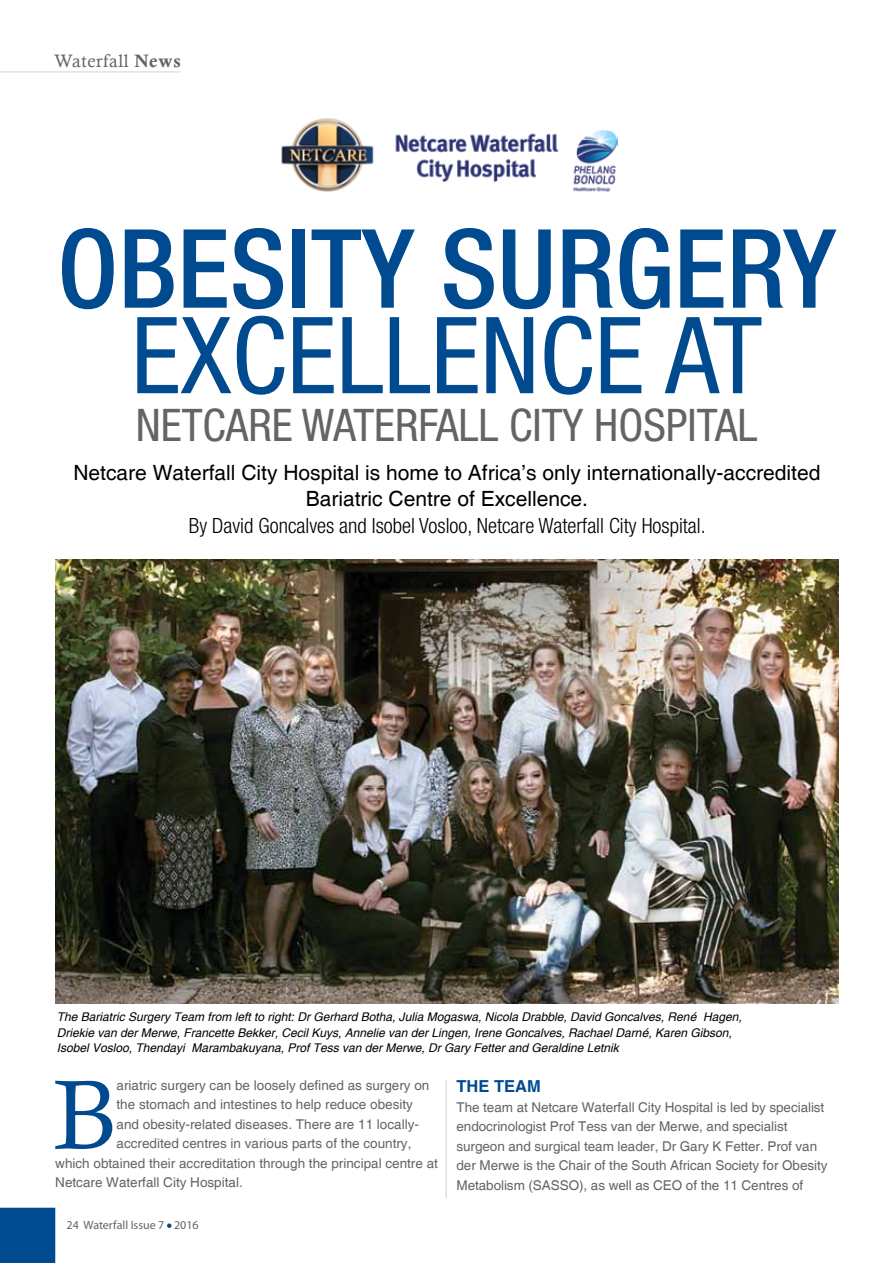
<style>
.page{position:relative;width:893px;height:1263px;background:#fff}
.page>*{position:absolute;margin:0;border:0;box-sizing:border-box;transform-origin:0 0}
.t1{font:500 condensed 109.5px "Helvetica Neue";color:#004a8f}
.t2{font:condensed 106.5px "Helvetica Neue";color:#004a8f}
.t3{font:98.55px "Calisto";color:#004a8f}
.t4{font:condensed 45px "Helvetica Neue";color:#636466}
.t5{font:21px/25.2px "Helvetica";color:#000;text-align:center}
.t6{font:300 condensed 21px "Helvetica Neue";color:#000}
.t7{font:18px "Calisto";letter-spacing:.03em;color:#636466}
.t8{font:700 16.5px "Helvetica";color:#004a8f}
.t9{font:13.5px/19.5px "Helvetica";color:#636466}
.t10{font:italic 12px/16.5px "Helvetica";color:#000}
.t11{font:12px "Myriad Pro";color:#636466}
.s1{font-family:"Calis MT Bol"}
</style>
<div class="page">
<svg style="left:167px;top:1223px;width:5px;height:5px"></svg>
<hr style="left:0;top:72px;width:180px;height:1px;background:#d1d3d4">
<div style="left:0;top:1208px;width:55px;height:55px;background:#004a8f"></div>
<img style="left:281px;top:118px;width:336px;height:74px">
<hr style="left:446px;top:1080px;width:1px;height:118px;background:#d1d3d4">
<img style="left:55px;top:559px;width:784px;height:444px">
<h3 class="t7" style="left:54px;top:50px;width:128px">Waterfall <span class="s1">News</span></h3>
<h1 class="t1" style="left:57px;top:204px;width:780px">OBESITY SURGERY</h1>
<h2 class="t2" style="left:131px;top:294px;width:633px">EXCELLENCE AT</h2>
<h3 class="t4" style="left:136px;top:399px;width:623px">NETCARE WATERFALL CITY HOSPITAL</h3>
<h3 class="t5" style="left:73px;top:461px;width:748px">Netcare Waterfall City Hospital is home to Africa’s only internationally-accredited<br>Bariatric Centre of Excellence.</h3>
<h3 class="t6" style="left:189px;top:513px;width:518px">By David Goncalves and Isobel Vosloo, Netcare Waterfall City Hospital.</h3>
<p class="t10" style="left:57px;top:1009px;width:686px">The Bariatric Surgery Team from left to right: Dr Gerhard Botha, Julia Mogaswa, Nicola Drabble, David Goncalves, René Hagen,<br>Driekie van der Merwe, Francette Bekker, Cecil Kuys, Annelie van der Lingen, Irene Goncalves, Rachael Darné, Karen Gibson,</p>
<p class="t10" style="left:57px;top:1040px;width:564px">Isobel Vosloo, Thendayi Marambakuyana, Prof Tess van der Merwe, Dr Gary Fetter and Geraldine Letnik</p>
<h3 class="t3" style="left:53px;top:1058px;width:65px">B</h3>
<p class="t9" style="left:117px;top:1076px;width:314px">ariatric surgery can be loosely defined as surgery on</p>
<p class="t9" style="left:117px;top:1095px;width:298px">the stomach and intestines to help reduce obesity</p>
<p class="t9" style="left:117px;top:1115px;width:304px">and obesity-related diseases. There are 11 locally-</p>
<p class="t9" style="left:117px;top:1134px;width:296px">accredited centres in various parts of the country,</p>
<p class="t9" style="left:55px;top:1154px;width:384px">which obtained their accreditation through the principal centre at</p>
<p class="t9" style="left:55px;top:1173px;width:189px">Netcare Waterfall City Hospital.</p>
<p class="t11" style="left:67px;top:1218px;width:134px">24 Waterfall Issue 7 2016</p>
<p class="t8" style="left:456px;top:1076px;width:86px">THE TEAM</p>
<p class="t9" style="left:456px;top:1098px;width:372px">The team at Netcare Waterfall City Hospital is led by specialist endocrinologist Prof Tess van der Merwe, and specialist surgeon and surgical team leader, Dr Gary K Fetter. Prof van der Merwe is the Chair of the South African Society for Obesity Metabolism (SASSO), as well as CEO of the 11 Centres of</p>
</div>
